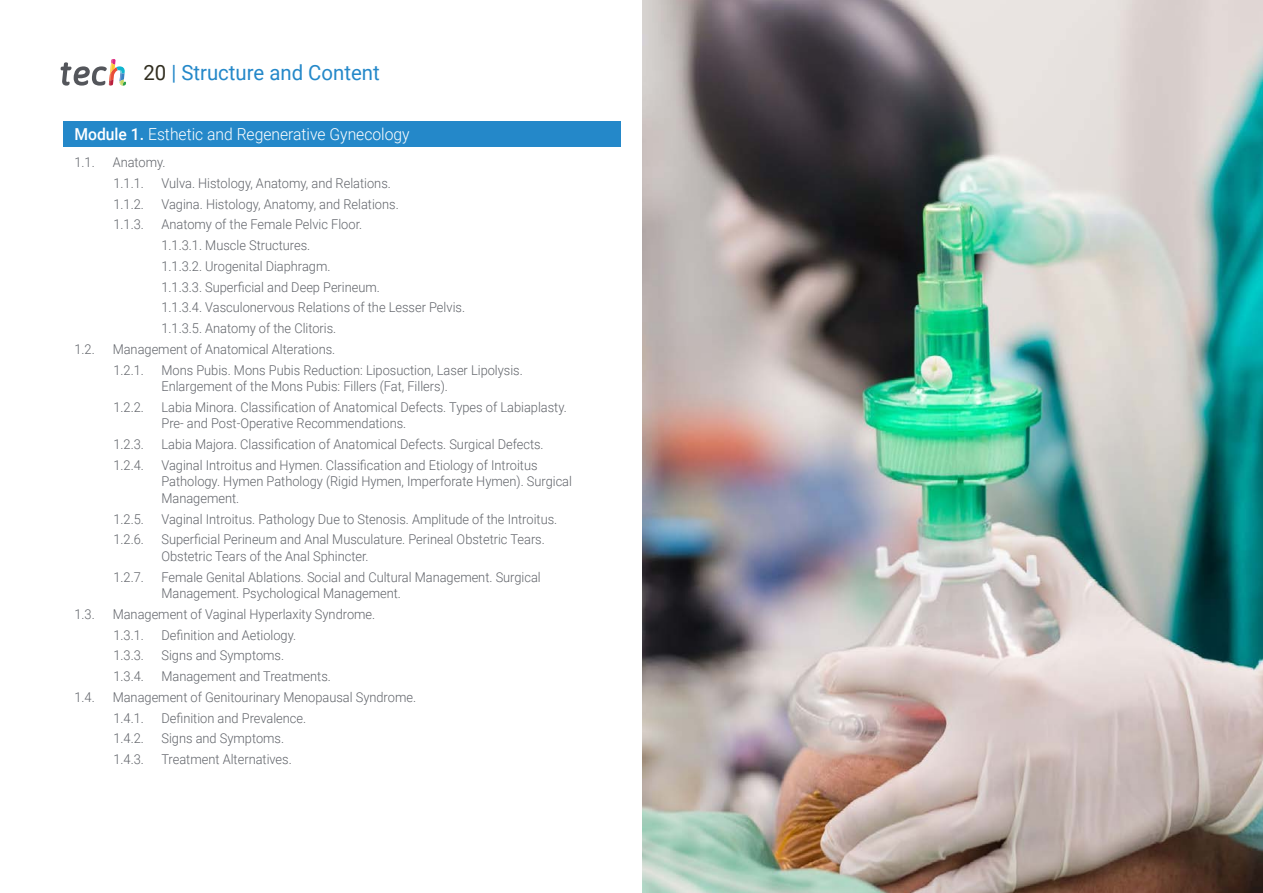
<style>
.page{position:relative;width:1263px;height:893px;background:#fff}
.page>*{position:absolute;margin:0;border:0;box-sizing:border-box;transform-origin:0 0}
.t1{font:21px "Roboto";color:#2488c9}
.t2{font:300 16.5px "Roboto";color:#fff;scale:.95 1}
.t3{font:300 13.5px/20.7px "Roboto";color:#61646a;scale:.95 1}
.s1{color:#312e20}
.s2{font-weight:500}
</style>
<div class="page">
<div style="left:63px;top:121px;width:558px;height:25px;background:#2488c9"></div>
<img style="left:642px;top:0;width:621px;height:893px">
<svg style="left:61px;top:59px;width:65px;height:27px"></svg>
<h1 class="t1" style="left:144px;top:57px;width:238px"><span class="s1">20</span> | Structure and Content</h1>
<p class="t2" style="left:74px;top:123px;width:354px"><span class="s2">Module 1.</span> Esthetic and Regenerative Gynecology</p>
<p class="t3" style="left:74px;top:151px;width:23px">1.1.</p>
<p class="t3" style="left:113px;top:151px;width:57px">Anatomy.<br>1.1.1.</p>
<p class="t3" style="left:161px;top:172px;width:243px">Vulva. Histology, Anatomy, and Relations.</p>
<p class="t3" style="left:113px;top:193px;width:34px">1.1.2.</p>
<p class="t3" style="left:161px;top:193px;width:251px">Vagina. Histology, Anatomy, and Relations.</p>
<p class="t3" style="left:113px;top:214px;width:34px">1.1.3.</p>
<p class="t3" style="left:161px;top:214px;width:321px">Anatomy of the Female Pelvic Floor.<br>1.1.3.1. Muscle Structures.<br>1.1.3.2. Urogenital Diaphragm.<br>1.1.3.3. Superficial and Deep Perineum.<br>1.1.3.4. Vasculonervous Relations of the Lesser Pelvis.<br>1.1.3.5. Anatomy of the Clitoris.</p>
<p class="t3" style="left:74px;top:338px;width:23px">1.2.</p>
<p class="t3" style="left:113px;top:338px;width:236px">Management of Anatomical Alterations.<br>1.2.1.</p>
<p class="t3" style="left:161px;top:361px;width:382px;line-height:16.5px">Mons Pubis. Mons Pubis Reduction: Liposuction, Laser Lipolysis.<br>Enlargement of the Mons Pubis: Fillers (Fat, Fillers).</p>
<p class="t3" style="left:113px;top:396px;width:34px">1.2.2.</p>
<p class="t3" style="left:161px;top:398px;width:428px;line-height:16.5px">Labia Minora. Classification of Anatomical Defects. Types of Labiaplasty.<br>Pre- and Post-Operative Recommendations.</p>
<p class="t3" style="left:113px;top:433px;width:34px">1.2.3.</p>
<p class="t3" style="left:161px;top:433px;width:404px">Labia Majora. Classification of Anatomical Defects. Surgical Defects.</p>
<p class="t3" style="left:113px;top:454px;width:34px">1.2.4.</p>
<p class="t3" style="left:161px;top:456px;width:434px;line-height:16.5px">Vaginal Introitus and Hymen. Classification and Etiology of Introitus<br>Pathology. Hymen Pathology (Rigid Hymen, Imperforate Hymen). Surgical<br>Management.</p>
<p class="t3" style="left:113px;top:508px;width:34px">1.2.5.</p>
<p class="t3" style="left:161px;top:508px;width:418px">Vaginal Introitus. Pathology Due to Stenosis. Amplitude of the Introitus.</p>
<p class="t3" style="left:113px;top:529px;width:34px">1.2.6.</p>
<p class="t3" style="left:161px;top:531px;width:405px;line-height:16.5px">Superficial Perineum and Anal Musculature. Perineal Obstetric Tears.<br>Obstetric Tears of the Anal Sphincter.</p>
<p class="t3" style="left:113px;top:566px;width:34px">1.2.7.</p>
<p class="t3" style="left:161px;top:568px;width:401px;line-height:16.5px">Female Genital Ablations. Social and Cultural Management. Surgical<br>Management. Psychological Management.</p>
<p class="t3" style="left:74px;top:603px;width:23px">1.3.</p>
<p class="t3" style="left:113px;top:603px;width:278px">Management of Vaginal Hyperlaxity Syndrome.<br>1.3.1.</p>
<p class="t3" style="left:161px;top:624px;width:143px">Definition and Aetiology.</p>
<p class="t3" style="left:113px;top:645px;width:34px">1.3.3.</p>
<p class="t3" style="left:161px;top:645px;width:131px">Signs and Symptoms.</p>
<p class="t3" style="left:113px;top:665px;width:34px">1.3.4.</p>
<p class="t3" style="left:161px;top:665px;width:180px">Management and Treatments.</p>
<p class="t3" style="left:74px;top:686px;width:23px">1.4.</p>
<p class="t3" style="left:113px;top:686px;width:321px">Management of Genitourinary Menopausal Syndrome.<br>1.4.1.</p>
<p class="t3" style="left:161px;top:707px;width:154px">Definition and Prevalence.</p>
<p class="t3" style="left:113px;top:728px;width:34px">1.4.2.</p>
<p class="t3" style="left:161px;top:728px;width:131px">Signs and Symptoms.</p>
<p class="t3" style="left:113px;top:748px;width:34px">1.4.3.</p>
<p class="t3" style="left:161px;top:748px;width:139px">Treatment Alternatives.</p>
</div>
